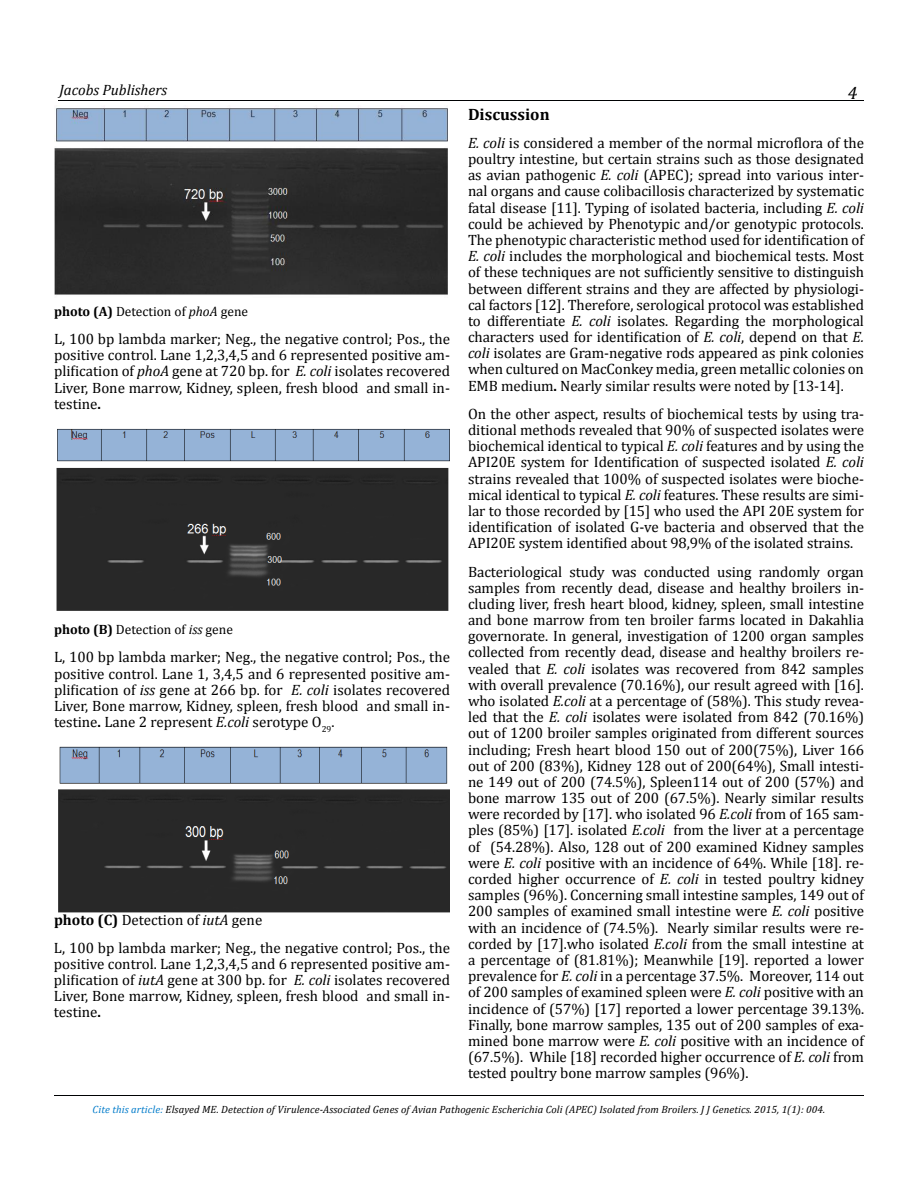
<style>
.page{position:relative;width:918px;height:1188px;background:#fff}
.page>*{position:absolute;margin:0;border:0;box-sizing:border-box;transform-origin:0 0}
.t1{font:italic 18px "Cambria";color:#000}
.t2{font:700 16.5px "Cambria";color:#000}
.t3{font:15px/16.2px "Cambria";color:#000;text-align:justify}
.t4{font:italic 15px "Cambria";color:#000}
.t5{font:13.5px "Cambria";color:#000}
.t6{font:italic 10.5px "Cambria";letter-spacing:.01em;color:#000}
.s1{font-weight:700}
.s2{font-style:italic}
.s3{color:#007bca}
</style>
<div class="page">
<hr style="left:58px;top:101px;width:805px;height:1px;background:#000103">
<hr style="left:54px;top:1095px;width:810px;height:1px;background:#000103">
<img style="left:54px;top:107px;width:393px;height:188px">
<img style="left:57px;top:428px;width:392px;height:183px">
<img style="left:58px;top:746px;width:392px;height:167px">
<p class="t4" style="left:59px;top:79px;width:109px">Jacobs Publishers</p>
<p class="t1" style="left:848px;top:80px;width:11px">4</p>
<p class="t5" style="left:54px;top:303px;width:196px"><span class="s1">photo (A)</span> Detection of <span class="s2">phoA</span> gene</p>
<p class="t3" style="left:54px;top:331px;width:398px">L, 100 bp lambda marker; Neg., the negative control; Pos., the positive control. Lane 1,2,3,4,5 and 6 represented positive am&shy;plification of <span class="s2">phoA</span> gene at 720 bp. for <span class="s2">E. coli</span> isolates recovered Liver, Bone marrow, Kidney, spleen, fresh blood and small in&shy;testine<span class="s1">.</span></p>
<p class="t5" style="left:54px;top:622px;width:181px"><span class="s1">photo (B)</span> Detection of <span class="s2">iss</span> gene</p>
<p class="t3" style="left:54px;top:649px;width:398px">L, 100 bp lambda marker; Neg., the negative control; Pos., the positive control. Lane 1, 3,4,5 and 6 represented positive am&shy;plification of <span class="s2">iss</span> gene at 266 bp. for <span class="s2">E. coli</span> isolates recovered Liver, Bone marrow, Kidney, spleen, fresh blood and small in&shy;testine<span class="s1">.</span> Lane 2 represent <span class="s2">E.coli</span> serotype O<sub>29</sub>.</p>
<p class="t3" style="left:54px;top:905px;width:398px;line-height:28.2px"><span class="s1">photo (C)</span> Detection of <span class="s2">iutA</span> gene<br>L, 100 bp lambda marker; Neg., the negative control; Pos., the</p>
<p class="t3" style="left:54px;top:956px;width:398px">positive control. Lane 1,2,3,4,5 and 6 represented positive am&shy;plification of <span class="s2">iutA</span> gene at 300 bp. for <span class="s2">E. coli</span> isolates recovered Liver, Bone marrow, Kidney, spleen, fresh blood and small in&shy;testine<span class="s1">.</span></p>
<p class="t2" style="left:468px;top:102px;width:83px">Discussion</p>
<p class="t3" style="left:468px;top:135px;width:398px"><span class="s2">E. coli</span> is considered a member of the normal microflora of the poultry intestine, but certain strains such as those designated as avian pathogenic <span class="s2">E. coli</span> (APEC); spread into various inter&shy;nal organs and cause colibacillosis characterized by systematic fatal disease [11]. Typing of isolated bacteria, including <span class="s2">E. coli </span>could be achieved by Phenotypic and/or genotypic protocols.<br>The phenotypic characteristic method used for identification of <span class="s2">E. coli</span> includes the morphological and biochemical tests. Most of these techniques are not sufficiently sensitive to distinguish between different strains and they are affected by physiologi&shy;cal factors [12]. Therefore, serological protocol was established to differentiate <span class="s2">E. coli</span> isolates. Regarding the morphological characters used for identification of <span class="s2">E. coli</span>, depend on that <span class="s2">E. coli</span> isolates are Gram-negative rods appeared as pink colonies when cultured on MacConkey media, green metallic colonies on EMB medium<span class="s1">.</span> Nearly similar results were noted by [13-14].</p>
<p class="t3" style="left:468px;top:406px;width:398px">On the other aspect, results of biochemical tests by using tra&shy;ditional methods revealed that 90% of suspected isolates were biochemical identical to typical <span class="s2">E. coli</span> features and by using the API20E system for Identification of suspected isolated <span class="s2">E. coli </span>strains revealed that 100% of suspected isolates were bioche&shy;mical identical to typical <span class="s2">E. coli</span> features. These results are simi&shy;lar to those recorded by [15] who used the API 20E system for identification of isolated G-ve bacteria and observed that the API20E system identified about 98,9% of the isolated strains.</p>
<p class="t3" style="left:468px;top:563px;width:398px">Bacteriological study was conducted using randomly organ samples from recently dead, disease and healthy broilers in&shy;cluding liver, fresh heart blood, kidney, spleen, small intestine and bone marrow from ten broiler farms located in Dakahlia governorate. In general, investigation of 1200 organ samples collected from recently dead, disease and healthy broilers re&shy;vealed that <span class="s2">E. coli</span> isolates was recovered from 842 samples with overall prevalence (70.16%), our result agreed with [16]. who isolated <span class="s2">E.coli</span> at a percentage of (58%). This study revea&shy;led that the <span class="s2">E. coli</span> isolates were isolated from 842 (70.16%) out of 1200 broiler samples originated from different sources including; Fresh heart blood 150 out of 200(75%), Liver 166 out of 200 (83%), Kidney 128 out of 200(64%), Small intesti&shy;ne 149 out of 200 (74.5%), Spleen114 out of 200 (57%) and bone marrow 135 out of 200 (67.5%). Nearly similar results were recorded by [17]. who isolated 96 <span class="s2">E.coli</span> from of 165 sam&shy;ples (85%) [17]. isolated <span class="s2">E.coli</span> from the liver at a percentage of (54.28%). Also, 128 out of 200 examined Kidney samples were <span class="s2">E. coli</span> positive with an incidence of 64%. While [18]. re&shy;corded higher occurrence of <span class="s2">E. coli</span> in tested poultry kidney samples (96%). Concerning small intestine samples, 149 out of 200 samples of examined small intestine were <span class="s2">E. coli</span> positive with an incidence of (74.5%). Nearly similar results were re&shy;corded by [17].who isolated <span class="s2">E.coli</span> from the small intestine at a percentage of (81.81%); Meanwhile [19]. reported a lower prevalence for <span class="s2">E. coli</span> in a percentage 37.5%. Moreover, 114 out of 200 samples of examined spleen were <span class="s2">E. coli</span> positive with an incidence of (57%) [17] reported a lower percentage 39.13%.<br>Finally, bone marrow samples, 135 out of 200 samples of exa&shy;mined bone marrow were <span class="s2">E. coli</span> positive with an incidence of (67.5%). While [18] recorded higher occurrence of <span class="s2">E. coli</span> from tested poultry bone marrow samples (96%).</p>
<p class="t6" style="left:93px;top:1102px;width:734px"><span class="s3">Cite this article:</span> Elsayed ME. Detection of Virulence-Associated Genes of Avian Pathogenic Escherichia Coli (APEC) Isolated from Broilers. J J Genetics. 2015, 1(1): 004.</p>
</div>
